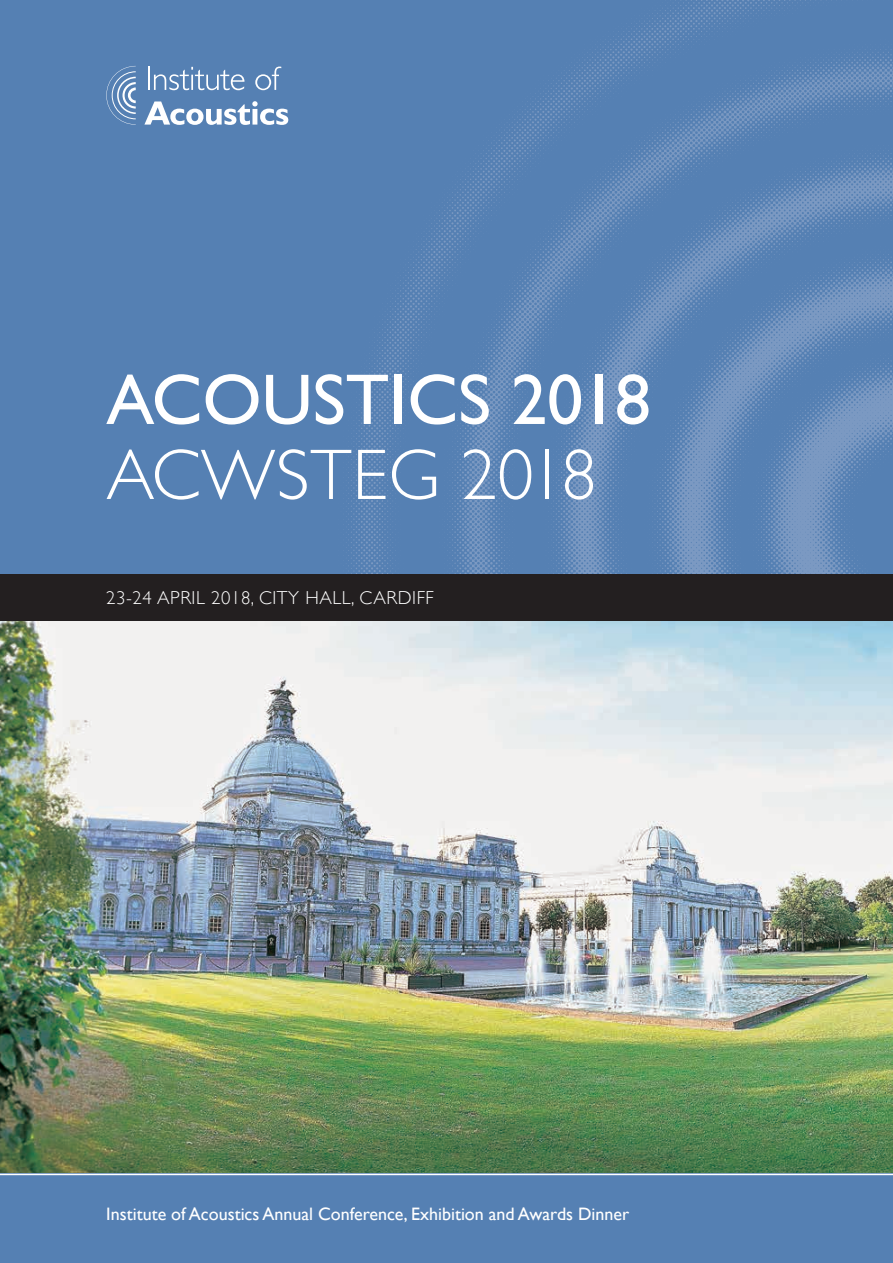
<style>
.page{position:relative;width:893px;height:1263px;background:#fff}
.page>*{position:absolute;margin:0;border:0;box-sizing:border-box;transform-origin:0 0}
.t1{font:72px "Gill Sans";color:#fff}
.t2{font:300 72px "Gill Sans";letter-spacing:.01em;color:#fff}
.t3{font:300 18.75px "Gill Sans";letter-spacing:.03em;color:#fff}
.t4{font:18px "Gill Sans";color:#fff}
</style>
<div class="page">
<div style="left:0;top:0;width:893px;height:574px;background:#5580b3"></div>
<img style="left:148px;top:0;width:745px;height:574px">
<svg style="left:106px;top:66px;width:30px;height:59px"></svg>
<svg style="left:144px;top:101px;width:144px;height:24px"></svg>
<svg style="left:148px;top:67px;width:96px;height:23px"></svg>
<svg style="left:255px;top:67px;width:26px;height:23px"></svg>
<img style="left:0;top:621px;width:893px;height:553px">
<div style="left:0;top:1174px;width:893px;height:89px;background:#5580b3"></div>
<hr style="left:0;top:1174px;width:893px;height:1px;background:#fff">
<div style="left:0;top:574px;width:893px;height:47px;background:#231f20"></div>
<p class="t1" style="left:106px;top:357px;width:546px">ACOUSTICS 2018</p>
<p class="t2" style="left:106px;top:419px;width:492px">ACWSTEG 2018</p>
<p class="t3" style="left:106px;top:583px;width:329px">23-24 APRIL 2018, CITY HALL, CARDIFF</p>
<p class="t4" style="left:106px;top:1203px;width:524px">Institute of Acoustics Annual Conference, Exhibition and Awards Dinner</p>
</div>
